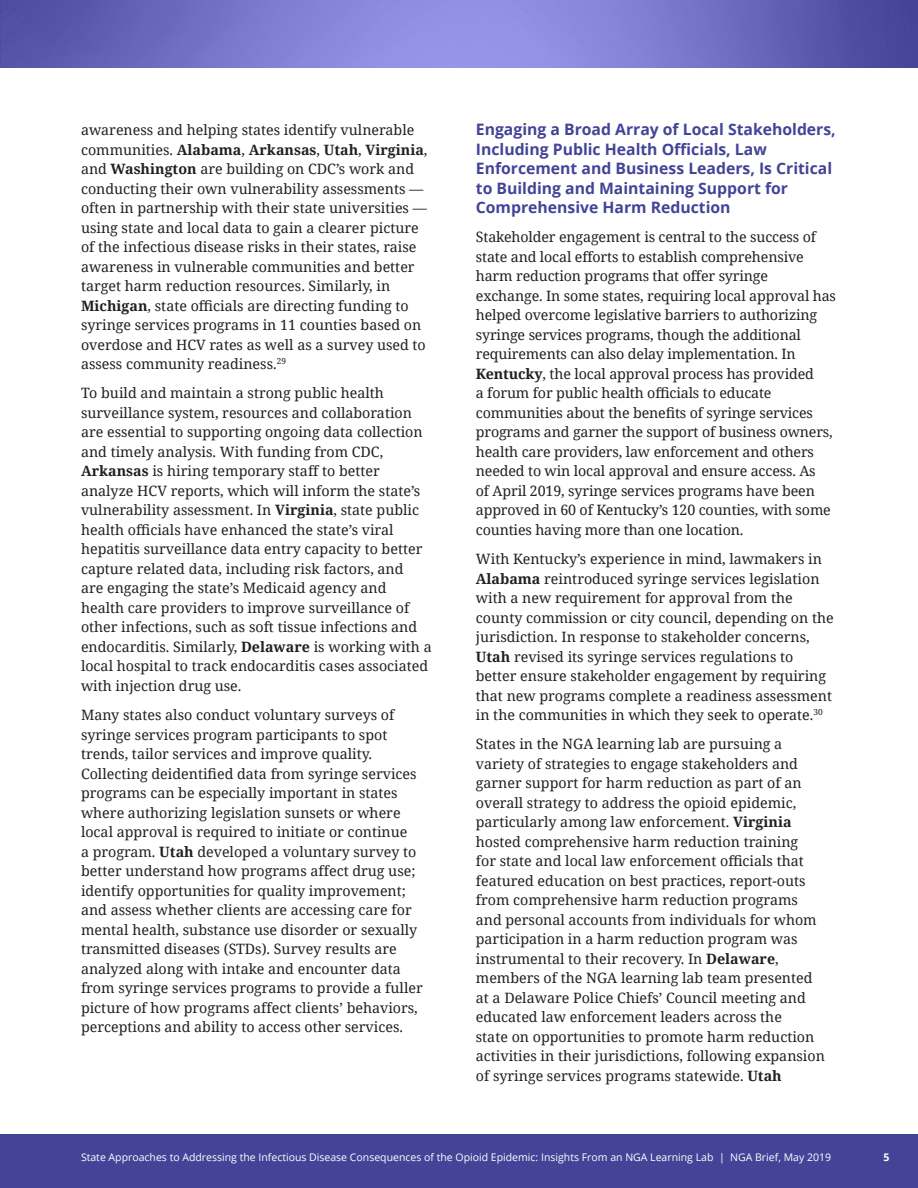
<style>
.page{position:relative;width:918px;height:1188px;background:#fff}
.page>*{position:absolute;margin:0;border:0;box-sizing:border-box;transform-origin:0 0}
.SUBHEAD_2_KY{font:700 15.75px/19.5px "Open Sans";color:#434497}
.BODY_1{font:14.25px/19.5px "Noto Serif";color:#231f20}
.t1{font:10.5px "Open Sans";color:#fff}
.t2{font:700 10.5px "Open Sans";color:#fff}
.s1{font-weight:700}
</style>
<div class="page">
<div style="left:0;top:1134px;width:918px;height:54px;background:#434497"></div>
<img style="left:0;top:0;width:918px;height:68px">
<p class="BODY_1" style="left:81px;top:120px;width:348px">awareness and helping states identify vulnerable communities. <span class="s1">Alabama</span>, <span class="s1">Arkansas</span>, <span class="s1">Utah</span>, <span class="s1">Virginia</span>, and <span class="s1">Washington</span> are building on CDC’s work and conducting their own vulnerability assessments — often in partnership with their state universities — using state and local data to gain a clearer picture of the infectious disease risks in their states, raise awareness in vulnerable communities and better target harm reduction resources. Similarly, in <span class="s1">Michigan</span>, state officials are directing funding to syringe services programs in 11 counties based on overdose and HCV rates as well as a survey used to assess community readiness.<sup>29</sup></p>
<p class="BODY_1" style="left:81px;top:383px;width:352px">To build and maintain a strong public health surveillance system, resources and collaboration are essential to supporting ongoing data collection and timely analysis. With funding from CDC, <span class="s1">Arkansas</span> is hiring temporary staff to better analyze HCV reports, which will inform the state’s vulnerability assessment. In <span class="s1">Virginia</span>, state public health officials have enhanced the state’s viral hepatitis surveillance data entry capacity to better capture related data, including risk factors, and<br>are engaging the state’s Medicaid agency and health care providers to improve surveillance of other infections, such as soft tissue infections and endocarditis. Similarly, <span class="s1">Delaware</span> is working with a local hospital to track endocarditis cases associated with injection drug use.</p>
<p class="BODY_1" style="left:81px;top:705px;width:343px">Many states also conduct voluntary surveys of syringe services program participants to spot trends, tailor services and improve quality.<br>Collecting deidentified data from syringe services programs can be especially important in states where authorizing legislation sunsets or where local approval is required to initiate or continue<br>a program. <span class="s1">Utah</span> developed a voluntary survey to better understand how programs affect drug use; identify opportunities for quality improvement; and assess whether clients are accessing care for mental health, substance use disorder or sexually transmitted diseases (STDs). Survey results are analyzed along with intake and encounter data from syringe services programs to provide a fuller picture of how programs affect clients’ behaviors, perceptions and ability to access other services.</p>
<p class="SUBHEAD_2_KY" style="left:476px;top:119px;width:361px">Engaging a Broad Array of Local Stakeholders, Including Public Health Officials, Law Enforcement and Business Leaders, Is Critical to Building and Maintaining Support for Comprehensive Harm Reduction</p>
<p class="BODY_1" style="left:476px;top:227px;width:362px">Stakeholder engagement is central to the success of state and local efforts to establish comprehensive harm reduction programs that offer syringe exchange. In some states, requiring local approval has helped overcome legislative barriers to authorizing syringe services programs, though the additional requirements can also delay implementation. In <span class="s1">Kentucky</span>, the local approval process has provided<br>a forum for public health officials to educate communities about the benefits of syringe services programs and garner the support of business owners, health care providers, law enforcement and others needed to win local approval and ensure access. As<br>of April 2019, syringe services programs have been approved in 60 of Kentucky’s 120 counties, with some counties having more than one location.</p>
<p class="BODY_1" style="left:476px;top:549px;width:359px">With Kentucky’s experience in mind, lawmakers in <span class="s1">Alabama</span> reintroduced syringe services legislation with a new requirement for approval from the county commission or city council, depending on the jurisdiction. In response to stakeholder concerns, <span class="s1">Utah</span> revised its syringe services regulations to better ensure stakeholder engagement by requiring that new programs complete a readiness assessment in the communities in which they seek to operate.<sup>30</sup></p>
<p class="BODY_1" style="left:476px;top:734px;width:351px">States in the NGA learning lab are pursuing a variety of strategies to engage stakeholders and garner support for harm reduction as part of an overall strategy to address the opioid epidemic, particularly among law enforcement. <span class="s1">Virginia </span>hosted comprehensive harm reduction training<br>for state and local law enforcement officials that featured education on best practices, report-outs from comprehensive harm reduction programs and personal accounts from individuals for whom participation in a harm reduction program was instrumental to their recovery. In <span class="s1">Delaware</span>, members of the NGA learning lab team presented at a Delaware Police Chiefs’ Council meeting and educated law enforcement leaders across the<br>state on opportunities to promote harm reduction activities in their jurisdictions, following expansion of syringe services programs statewide. <span class="s1">Utah</span></p>
<p class="t1" style="left:81px;top:1150px;width:752px">State Approaches to Addressing the Infectious Disease Consequences of the Opioid Epidemic: Insights From an NGA Learning Lab | NGA Brief, May 2019</p>
<p class="t2" style="left:884px;top:1150px;width:7px">5</p>
</div>
